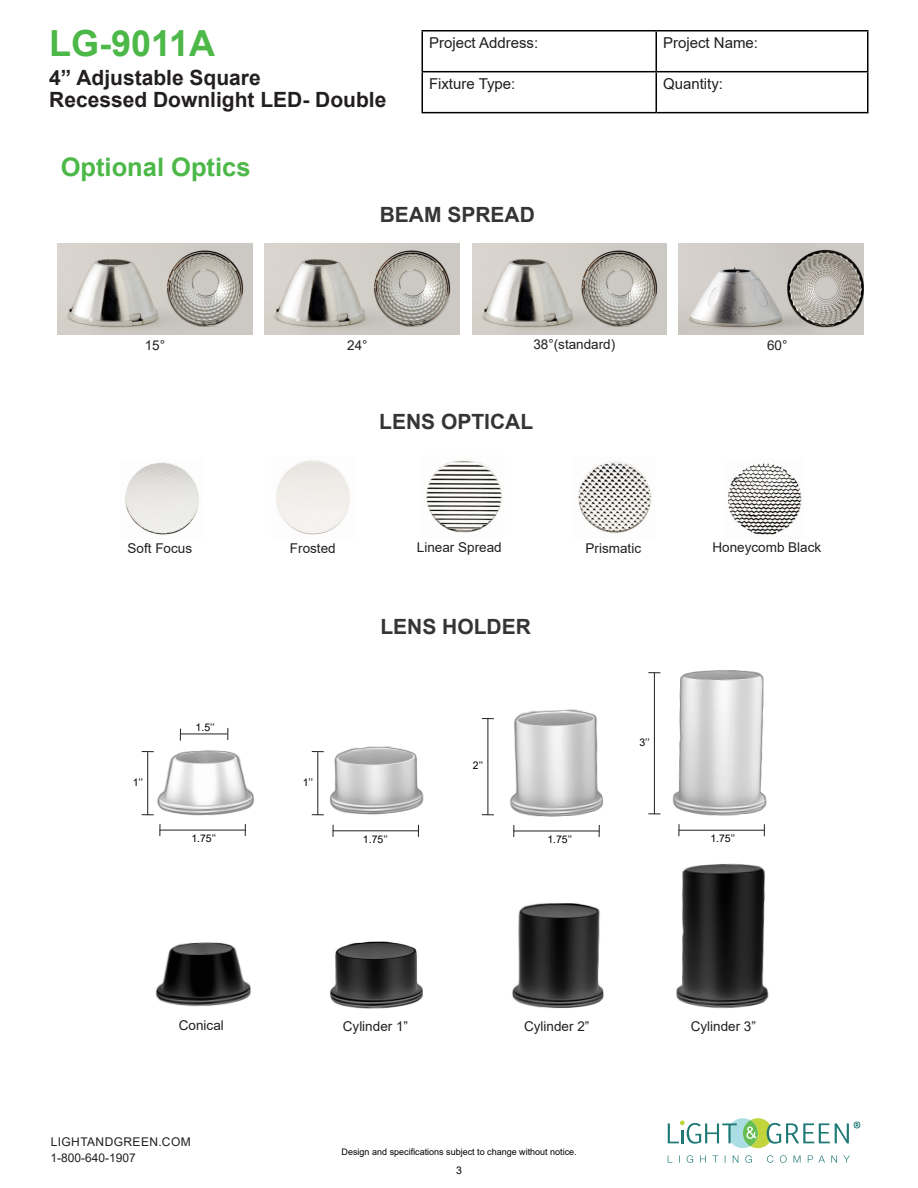
<style>
.page{position:relative;width:918px;height:1188px;background:#fff}
.page>*{position:absolute;margin:0;border:0;box-sizing:border-box;transform-origin:0 0}
.t1{font:700 36px "Arial";color:#4cb848}
.Paragraph_Style34{font:700 25.5px "Arial";color:#4cb848}
.t2{font:700 21px/22.5px "Arial";color:#231f20}
.Paragraph_Style8{font:700 21px "Arial";color:#373435}
.Paragraph_Style14{font:700 21px "Arial";color:#373435}
.Paragraph_Style13{font:700 21px "Arial";color:#373435}
.t3{font:15px "Arial";color:#201e1e}
.Paragraph_Style2{font:13.5px "Arial";color:#231f20}
.Paragraph_Style46{font:13.5px "Arial";color:#231f20}
.t4{font:12px/16.5px "Arial";letter-spacing:.035em;color:#231f20}
.Paragraph_Style2-2{font:10.5px "Arial";color:#000}
.t5{font:9px "Arial";color:#000}
</style>
<div class="page">
<img style="left:276px;top:460px;width:74px;height:75px">
<img style="left:426px;top:459px;width:76px;height:74px">
<img style="left:578px;top:461px;width:73px;height:73px">
<img style="left:125px;top:462px;width:74px;height:73px">
<img style="left:728px;top:463px;width:74px;height:72px">
<img style="left:472px;top:243px;width:195px;height:91px">
<img style="left:265px;top:243px;width:194px;height:91px">
<img style="left:58px;top:243px;width:194px;height:91px">
<img style="left:679px;top:244px;width:184px;height:91px">
<svg style="left:423px;top:32px;width:444px;height:80px"></svg>
<hr style="left:422px;top:30px;width:234px;height:2px;background:#000">
<hr style="left:422px;top:32px;width:1px;height:39px;background:#000">
<hr style="left:656px;top:30px;width:212px;height:2px;background:#000">
<hr style="left:656px;top:32px;width:1px;height:39px;background:#000">
<hr style="left:867px;top:32px;width:1px;height:39px;background:#000">
<hr style="left:422px;top:71px;width:234px;height:1px;background:#000">
<hr style="left:422px;top:72px;width:1px;height:40px;background:#000">
<hr style="left:656px;top:71px;width:212px;height:1px;background:#000">
<hr style="left:656px;top:72px;width:1px;height:40px;background:#000">
<hr style="left:867px;top:72px;width:1px;height:40px;background:#000">
<hr style="left:422px;top:112px;width:234px;height:1px;background:#000">
<hr style="left:656px;top:112px;width:212px;height:1px;background:#000">
<img style="left:155px;top:942px;width:96px;height:65px">
<img style="left:330px;top:941px;width:93px;height:68px">
<img style="left:512px;top:903px;width:92px;height:106px">
<img style="left:676px;top:863px;width:93px;height:146px">
<svg style="left:180px;top:729px;width:1px;height:12px"></svg>
<svg style="left:648px;top:672px;width:12px;height:1px"></svg>
<svg style="left:227px;top:728px;width:1px;height:12px"></svg>
<hr style="left:181px;top:734px;width:46px;height:1px;background:#231e21">
<hr style="left:317px;top:752px;width:1px;height:63px;background:#231e21">
<hr style="left:488px;top:718px;width:1px;height:97px;background:#231e21">
<hr style="left:654px;top:673px;width:1px;height:141px;background:#231e21">
<hr style="left:160px;top:830px;width:86px;height:1px;background:#231e21">
<img style="left:660px;top:670px;width:107px;height:167px">
<img style="left:510px;top:709px;width:94px;height:128px">
<img style="left:321px;top:746px;width:103px;height:91px">
<img style="left:145px;top:750px;width:109px;height:75px">
<svg style="left:668px;top:1155px;width:182px;height:8px"></svg>
<svg style="left:668px;top:1118px;width:192px;height:30px"></svg>
<h1 class="t1" style="left:49px;top:18px;width:168px">LG-9011A</h1>
<h3 class="t2" style="left:49px;top:66px;width:339px">4” Adjustable Square<br>Recessed Downlight LED- Double</h3>
<p class="Paragraph_Style34" style="left:61px;top:149px;width:191px">Optional Optics</p>
<p class="t3" style="left:429px;top:32px;width:111px">Project Address:</p>
<p class="t3" style="left:663px;top:32px;width:97px">Project Name:</p>
<p class="t3" style="left:429px;top:73px;width:88px">Fixture Type:</p>
<p class="t3" style="left:663px;top:73px;width:62px">Quantity:</p>
<p class="Paragraph_Style14" style="left:380px;top:199px;width:157px">BEAM SPREAD</p>
<p class="Paragraph_Style2" style="left:533px;top:335px;width:83px">38°(standard)</p>
<p class="Paragraph_Style2" style="left:145px;top:336px;width:22px">15°</p>
<p class="Paragraph_Style2" style="left:347px;top:336px;width:22px">24°</p>
<p class="Paragraph_Style2" style="left:767px;top:336px;width:22px">60°</p>
<p class="Paragraph_Style8" style="left:379px;top:407px;width:156px">LENS OPTICAL</p>
<p class="Paragraph_Style2" style="left:128px;top:539px;width:66px">Soft Focus</p>
<p class="Paragraph_Style2" style="left:290px;top:539px;width:47px">Frosted</p>
<p class="Paragraph_Style2" style="left:417px;top:538px;width:86px">Linear Spread</p>
<p class="Paragraph_Style2" style="left:586px;top:539px;width:57px">Prismatic</p>
<p class="Paragraph_Style2" style="left:712px;top:538px;width:110px">Honeycomb Black</p>
<p class="Paragraph_Style2-2" style="left:196px;top:720px;width:21px">1.5’’</p>
<p class="Paragraph_Style2-2" style="left:133px;top:775px;width:12px">1’’</p>
<p class="Paragraph_Style2-2" style="left:303px;top:775px;width:12px">1’’</p>
<p class="Paragraph_Style13" style="left:380px;top:612px;width:152px">LENS HOLDER</p>
<p class="Paragraph_Style2-2" style="left:473px;top:758px;width:12px">2’’</p>
<p class="Paragraph_Style2-2" style="left:639px;top:735px;width:12px">3’’</p>
<p class="Paragraph_Style2-2" style="left:191px;top:831px;width:26px">1.75’’</p>
<p class="Paragraph_Style2-2" style="left:363px;top:832px;width:26px">1.75’’</p>
<p class="Paragraph_Style2-2" style="left:547px;top:833px;width:26px">1.75’’</p>
<p class="Paragraph_Style2-2" style="left:710px;top:831px;width:26px">1.75’’</p>
<p class="Paragraph_Style46" style="left:179px;top:1016px;width:47px">Conical</p>
<p class="Paragraph_Style2" style="left:343px;top:1017px;width:67px">Cylinder 1”</p>
<p class="Paragraph_Style2" style="left:524px;top:1017px;width:67px">Cylinder 2”</p>
<p class="Paragraph_Style2" style="left:691px;top:1017px;width:67px">Cylinder 3”</p>
<p class="t4" style="left:50px;top:1133px;width:142px">LIGHTANDGREEN.COM<br>1-800-640-1907</p>
<p class="t5" style="left:342px;top:1146px;width:237px">Design and specifications subject to change without notice.</p>
<p class="Paragraph_Style2-2" style="left:456px;top:1163px;width:7px">3</p>
</div>
